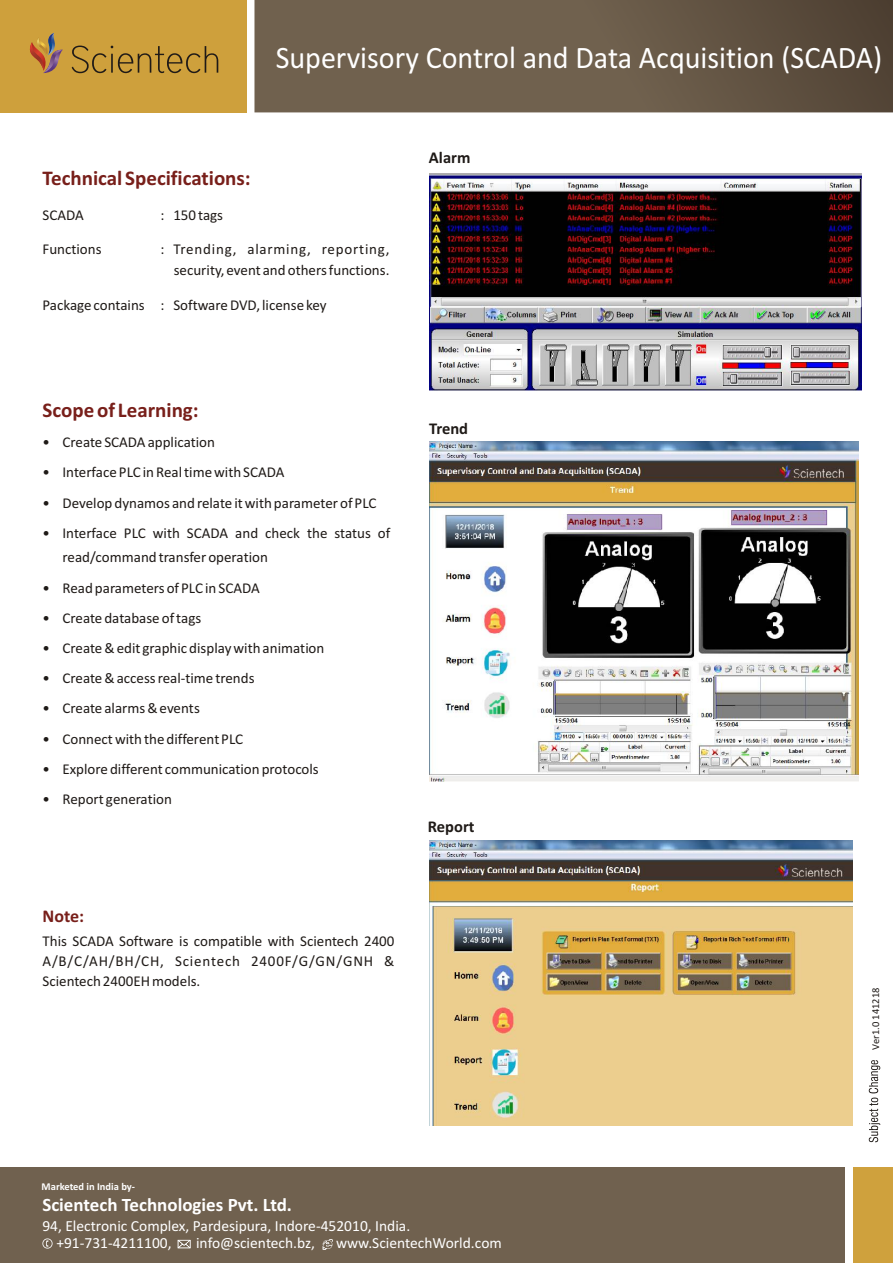
<style>
.page{position:relative;width:893px;height:1263px;background:#fff}
.page>*{position:absolute;margin:0;border:0;box-sizing:border-box;transform-origin:0 0}
.t1{font:31.5px "Calibri";color:#fff;scale:.95 1}
.t2{font:700 21px "Calibri";color:#781f1a}
.t3{font:700 19.05px "Calibri";color:#fff}
.t4{font:700 18px "Calibri";color:#781f1a}
.t5{font:700 16.5px "Calibri";color:#1f1a17}
.t6{font:15.45px/17px "Calibri";color:#fff}
.t7{font:15px/20px "Calibri";color:#1f1a17;text-align:right}
.t8{font:700 10.5px "Calibri";color:#fff}
.t9{font:10.5px "Calibri";color:#1f1a17}
</style>
<div class="page">
<svg style="left:254px;top:0;width:639px;height:112px;background:#685948"></svg>
<div style="left:0;top:0;width:246px;height:112px;background:#cea03c"></div>
<svg style="left:72px;top:46px;width:146px;height:27px"></svg>
<svg style="left:29px;top:33px;width:34px;height:40px"></svg>
<div style="left:0;top:1167px;width:845px;height:96px;background:#70614f"></div>
<div style="left:853px;top:1167px;width:40px;height:96px;background:#cfa13d"></div>
<svg style="left:869px;top:1060px;width:11px;height:82px"></svg>
<svg style="left:178px;top:1240px;width:12px;height:8px"></svg>
<svg style="left:322px;top:1239px;width:11px;height:11px"></svg>
<svg style="left:42px;top:1238px;width:11px;height:10px"></svg>
<img style="left:429px;top:173px;width:432px;height:217px">
<img style="left:429px;top:441px;width:429px;height:341px">
<img style="left:429px;top:841px;width:423px;height:285px">
<h1 class="t1" style="left:276px;top:44px;width:640px">Supervisory Control and Data Acquisition (SCADA)</h1>
<h2 class="t2" style="left:43px;top:169px;width:210px">Technical Specifications:</h2>
<p class="t7" style="left:43px;top:206px;width:43px">SCADA</p>
<p class="t7" style="left:161px;top:206px;width:64px">: 150 tags</p>
<p class="t7" style="left:43px;top:240px;width:61px">Functions</p>
<p class="t7" style="left:161px;top:240px;width:231px;line-height:21px">: Trending, alarming, reporting, security, event and others functions.</p>
<p class="t7" style="left:43px;top:296px;width:286px">Package contains : Software DVD, license key</p>
<p class="t5" style="left:429px;top:151px;width:43px">Alarm</p>
<h2 class="t2" style="left:43px;top:401px;width:158px">Scope of Learning:</h2>
<p class="t7" style="left:43px;top:434px;width:9px">•</p>
<p class="t7" style="left:43px;top:464px;width:243px">• Interface PLC in Real time with SCADA</p>
<p class="t7" style="left:43px;top:494px;width:335px">• Develop dynamos and relate it with parameter of PLC</p>
<p class="t7" style="left:63px;top:522px;width:329px;line-height:24.6px;text-align:left;text-indent:-20px">• Interface PLC with SCADA and check the status of read/command transfer operation</p>
<p class="t7" style="left:43px;top:579px;width:219px">• Read parameters of PLC in SCADA</p>
<p class="t7" style="left:43px;top:609px;width:160px">• Create database of tags</p>
<p class="t7" style="left:43px;top:639px;width:283px">• Create &amp; edit graphic display with animation</p>
<p class="t7" style="left:43px;top:669px;width:214px">• Create &amp; access real-time trends</p>
<p class="t7" style="left:42px;top:700px;width:159px">• Create alarms &amp; events</p>
<p class="t7" style="left:42px;top:730px;width:202px">• Connect with the different PLC</p>
<p class="t7" style="left:42px;top:760px;width:278px">• Explore different communication protocols</p>
<p class="t7" style="left:42px;top:790px;width:131px">• Report generation</p>
<p class="t7" style="left:62px;top:434px;width:154px">Create SCADA application</p>
<p class="t4" style="left:43px;top:908px;width:43px">Note:</p>
<p class="t7" style="left:43px;top:933px;width:353px;text-align:justify">This SCADA Software is compatible with Scientech 2400<br>A/B/C/AH/BH/CH, Scientech 2400F/G/GN/GNH &amp; Scientech 2400EH models.</p>
<p class="t5" style="left:429px;top:422px;width:41px">Trend</p>
<p class="t5" style="left:428px;top:819px;width:48px">Report</p>
<p class="t8" style="left:42px;top:1182px;width:95px">Marketed in India by-</p>
<p class="t3" style="left:42px;top:1197px;width:251px">Scientech Technologies Pvt. Ltd.</p>
<p class="t6" style="left:56px;top:1218px;width:355px;text-indent:-14px">94, Electronic Complex, Pardesipura, Indore-452010, India. +91-731-4211100,</p>
<p class="t6" style="left:196px;top:1235px;width:120px">info@scientech.bz,</p>
<p class="t6" style="left:336px;top:1235px;width:167px">www.ScientechWorld.com</p>
<p class="t9" style="left:871px;top:1049px;width:63px;rotate:-90deg">Ver1.0 141218</p>
</div>
